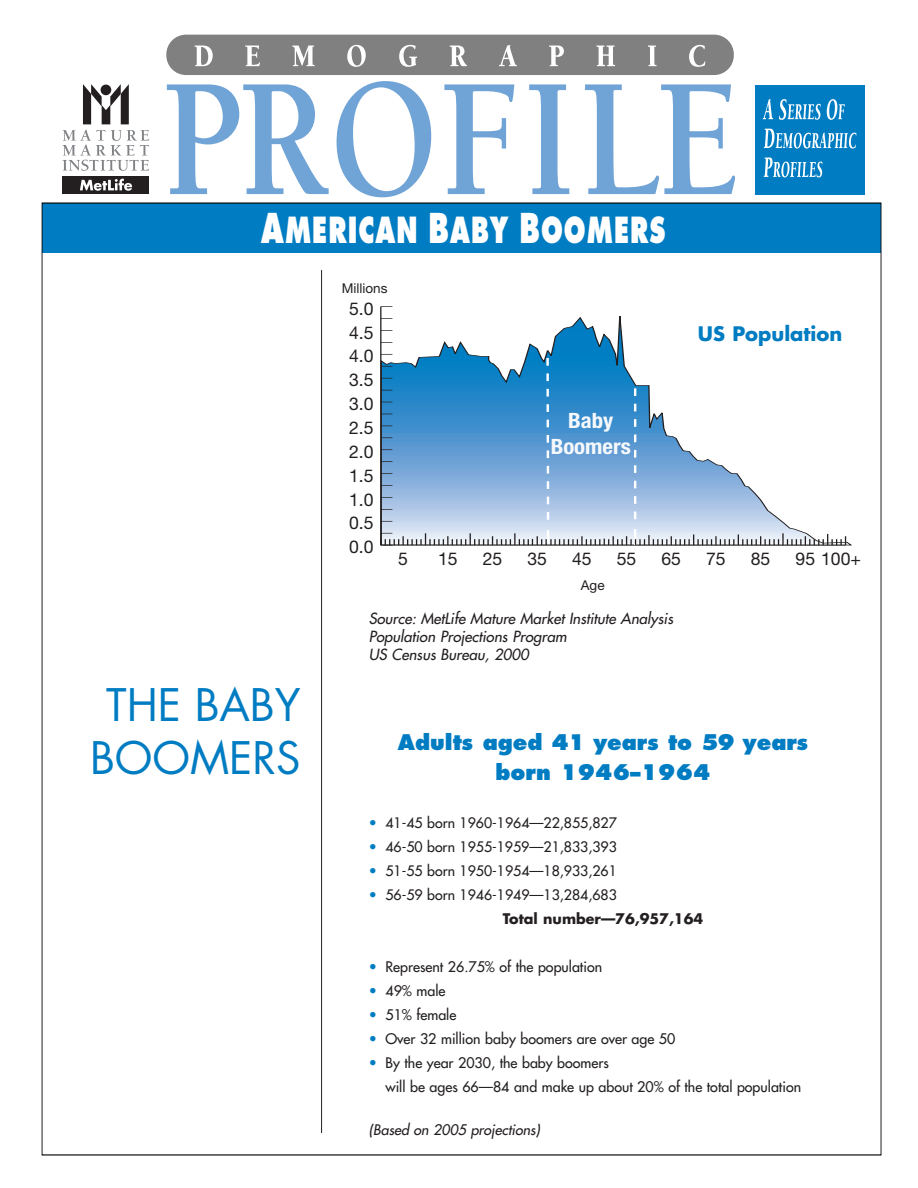
<style>
.page{position:relative;width:918px;height:1188px;background:#fff}
.page>*{position:absolute;margin:0;border:0;box-sizing:border-box;transform-origin:0 0}
.t1{font:45px "Futura";letter-spacing:-.01em;color:#007cc2}
.t2{font:43.65px/53.1px "Futura";color:#007cc2;text-align:center}
.t3{font:800 34.95px "Futura";letter-spacing:.045em;color:#fff;scale:.69 1}
.t4{font:700 condensed 21.15px/26.4px "Helvetica Neue";color:#f6f9fc;text-align:center;scale:1.08 1}
.t5{font:800 21px/30px "Futura";color:#007cc2;text-align:center}
.t6{font:700 19.5px "Futura";color:#007cc2}
.t7{font:17.55px "Helvetica Neue";color:#231f20}
.t8{font:italic 15px/18px "Futura";color:#231f20}
.t9{font:14.25px/24px "Futura";color:#231f20}
.t10{font:italic 14.25px "Futura";color:#231f20}
.t11{font:700 14.25px "Futura";color:#231f20}
.t12{font:14.1px "Futura";color:#231f20}
.t13{font:13.5px "Helvetica Neue";color:#231f20}
.s1{font-size:40.05px}
.s2{color:#007cc2}
</style>
<div class="page">
<div style="left:42px;top:203px;width:839px;height:49px;background:#007cc2"></div>
<svg style="left:167px;top:84px;width:162px;height:110px"></svg>
<svg style="left:337px;top:81px;width:94px;height:116px"></svg>
<svg style="left:444px;top:84px;width:70px;height:110px"></svg>
<svg style="left:529px;top:84px;width:40px;height:110px"></svg>
<svg style="left:585px;top:84px;width:150px;height:110px"></svg>
<div style="left:166px;top:35px;width:568px;height:40px;background:#808080;border-radius:20px"></div>
<svg style="left:195px;top:46px;width:18px;height:20px"></svg>
<svg style="left:245px;top:46px;width:15px;height:20px"></svg>
<svg style="left:292px;top:46px;width:23px;height:20px"></svg>
<svg style="left:347px;top:45px;width:19px;height:22px"></svg>
<svg style="left:399px;top:45px;width:18px;height:22px"></svg>
<svg style="left:450px;top:46px;width:17px;height:20px"></svg>
<svg style="left:499px;top:45px;width:18px;height:21px"></svg>
<svg style="left:549px;top:46px;width:15px;height:20px"></svg>
<svg style="left:597px;top:46px;width:18px;height:20px"></svg>
<svg style="left:648px;top:46px;width:9px;height:20px"></svg>
<svg style="left:689px;top:45px;width:16px;height:22px"></svg>
<hr style="left:321px;top:270px;width:1px;height:863px;background:#000">
<div style="left:63px;top:176px;width:86px;height:18px;background:#231f20"></div>
<svg style="left:83px;top:84px;width:46px;height:40px"></svg>
<svg style="left:80px;top:179px;width:52px;height:12px"></svg>
<svg style="left:63px;top:130px;width:86px;height:41px"></svg>
<div style="left:756px;top:86px;width:109px;height:109px;background:#007cc2"></div>
<svg style="left:763px;top:99px;width:10px;height:20px"></svg>
<svg style="left:779px;top:99px;width:42px;height:21px"></svg>
<svg style="left:827px;top:99px;width:18px;height:21px"></svg>
<svg style="left:764px;top:129px;width:92px;height:20px"></svg>
<svg style="left:764px;top:158px;width:58px;height:19px"></svg>
<svg style="left:381px;top:315px;width:467px;height:231px"></svg>
<svg style="left:545px;top:315px;width:5px;height:206px"></svg>
<svg style="left:634px;top:315px;width:2px;height:204px"></svg>
<hr style="left:380px;top:307px;width:1px;height:238px;background:#231f20">
<svg style="left:380px;top:529px;width:466px;height:17px;background:#c3c8d0"></svg>
<h3 class="t3" style="left:261px;top:215px;width:588px"><span class="s1">A</span>MERICAN <span class="s1">B</span>ABY <span class="s1">B</span>OOMERS</h3>
<p class="t13" style="left:342px;top:284px;width:47px">Millions</p>
<p class="t7" style="left:349px;top:298px;width:26px">5.0</p>
<p class="t7" style="left:349px;top:322px;width:26px">4.5</p>
<p class="t7" style="left:349px;top:346px;width:26px">4.0</p>
<p class="t7" style="left:349px;top:370px;width:26px">3.5</p>
<p class="t7" style="left:349px;top:393px;width:26px">3.0</p>
<p class="t7" style="left:349px;top:417px;width:26px">2.5</p>
<p class="t7" style="left:349px;top:441px;width:26px">2.0</p>
<p class="t7" style="left:349px;top:465px;width:26px">1.5</p>
<p class="t7" style="left:349px;top:489px;width:26px">1.0</p>
<p class="t7" style="left:349px;top:513px;width:26px">0.5</p>
<p class="t7" style="left:349px;top:537px;width:26px">0.0</p>
<h3 class="t4" style="left:551px;top:407px;width:76px">Baby<br>Boomers</h3>
<h3 class="t6" style="left:698px;top:324px;width:146px">US Population</h3>
<p class="t7" style="left:398px;top:549px;width:11px">5</p>
<p class="t7" style="left:438px;top:549px;width:21px">15</p>
<p class="t7" style="left:483px;top:549px;width:21px">25</p>
<p class="t7" style="left:527px;top:549px;width:21px">35</p>
<p class="t7" style="left:572px;top:549px;width:21px">45</p>
<p class="t7" style="left:617px;top:549px;width:21px">55</p>
<p class="t7" style="left:661px;top:549px;width:21px">65</p>
<p class="t7" style="left:706px;top:549px;width:21px">75</p>
<p class="t7" style="left:751px;top:549px;width:21px">85</p>
<p class="t7" style="left:796px;top:549px;width:67px">95 100+</p>
<p class="t13" style="left:581px;top:581px;width:25px">Age</p>
<h2 class="t2" style="left:90px;top:682px;width:212px">THE BABY<br>BOOMERS</h2>
<h1 class="t1" style="left:95px;top:727px;width:208px">BOOMERS</h1>
<p class="t8" style="left:369px;top:610px;width:306px">Source: MetLife Mature Market Institute Analysis<br>Population Projections Program<br>US Census Bureau, 2000</p>
<h3 class="t5" style="left:398px;top:729px;width:412px">Adults aged 41 years to 59 years born 1946–1964</h3>
<p class="t12" style="left:369px;top:816px;width:249px"><span class="s2">•</span> 41-45 born 1960-1964—22,855,827</p>
<p class="t12" style="left:369px;top:840px;width:249px"><span class="s2">•</span> 46-50 born 1955-1959—21,833,393</p>
<p class="t12" style="left:369px;top:864px;width:249px"><span class="s2">•</span> 51-55 born 1950-1954—18,933,261</p>
<p class="t12" style="left:369px;top:888px;width:249px"><span class="s2">•</span> 56-59 born 1946-1949—13,284,683</p>
<p class="t11" style="left:503px;top:912px;width:202px">Total number—76,957,164</p>
<p class="t9" style="left:369px;top:955px;width:235px"><span class="s2">•</span> Represent 26.75% of the population</p>
<p class="t9" style="left:369px;top:979px;width:78px"><span class="s2">•</span> 49% male</p>
<p class="t9" style="left:369px;top:1003px;width:89px"><span class="s2">•</span> 51% female</p>
<p class="t9" style="left:369px;top:1027px;width:308px"><span class="s2">•</span> Over 32 million baby boomers are over age 50</p>
<p class="t9" style="left:385px;top:1051px;width:417px;text-indent:-17px"><span class="s2">•</span> By the year 2030, the baby boomers<br>will be ages 66—84 and make up about 20% of the total population</p>
<p class="t10" style="left:369px;top:1123px;width:172px">(Based on 2005 projections)</p>
</div>
